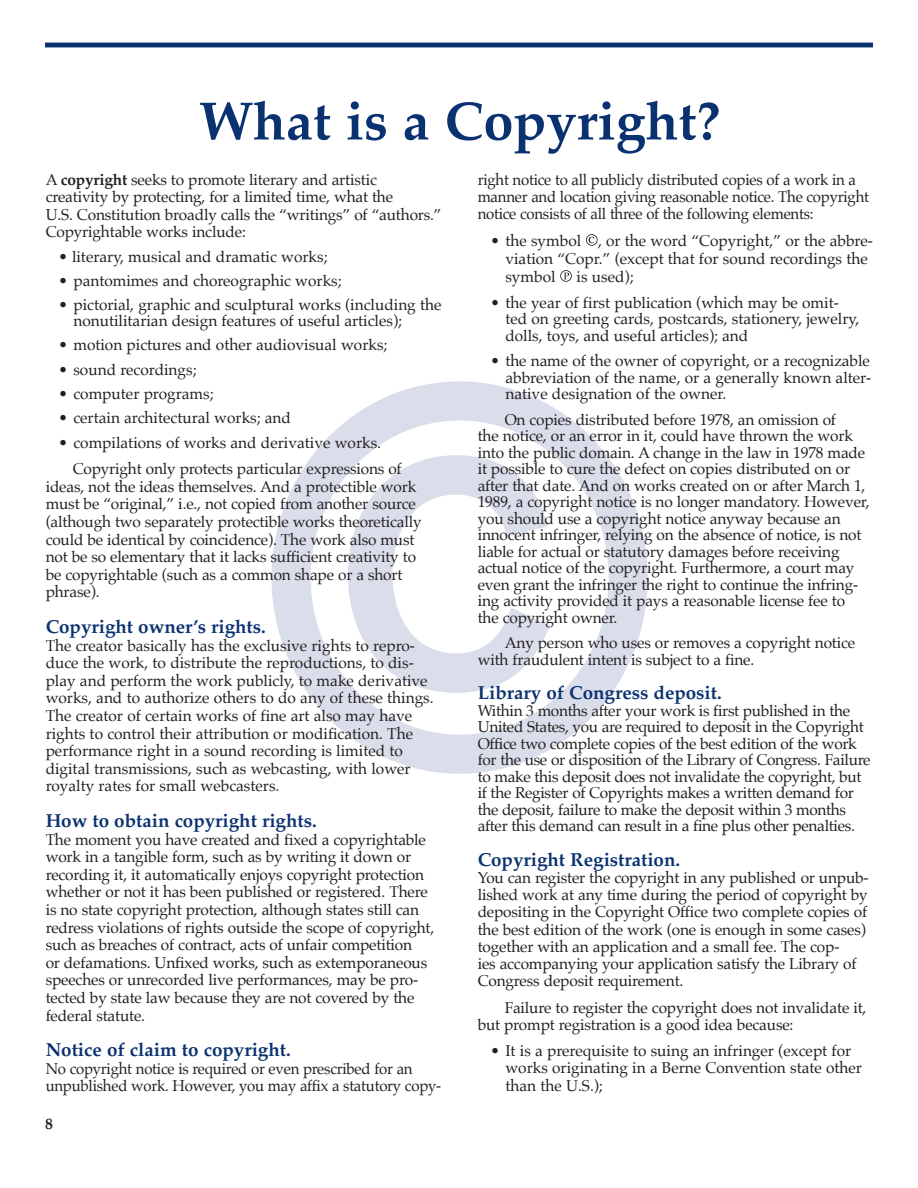
<style>
.page{position:relative;width:918px;height:1188px;background:#fff}
.page>*{position:absolute;margin:0;border:0;box-sizing:border-box;transform-origin:0 0}
.new_head{font:700 54px "Palatino";color:#0b3270}
.subheads{font:700 18.75px "Palatino";color:#0b3270}
.sub_copy_1st_par{font:15.75px/17.5px "Palatino";letter-spacing:-.01em;color:#231f20}
.subheads-2{font:15.75px/16.5px "Palatino";letter-spacing:-.01em;color:#231f20}
.copyright_indents{font:15.75px/17.2px "Palatino";color:#231f20}
.indents{font:15.75px/16.5px "Palatino";color:#231f20}
.sub_copy_1st_par-2{font:15.75px/17.2px "Palatino";letter-spacing:-.01em;color:#231f20;scale:.95 1}
.t1{font:700 15.75px "Palatino";color:#231f20}
.s1{font-weight:700}
</style>
<div class="page">
<svg style="left:291px;top:401px;width:337px;height:353px"></svg>
<div style="left:272px;top:381px;width:376px;height:393px;border:39px solid #daddea;border-radius:50%"></div>
<img style="left:348px;top:456px;width:202px;height:237px">
<hr style="left:45px;top:43px;width:828px;height:4px;background:#0b3270">
<svg style="left:586px;top:234px;width:11px;height:12px"></svg>
<svg style="left:560px;top:270px;width:12px;height:12px"></svg>
<p class="new_head" style="left:199px;top:75px;width:523px">What is a Copyright?</p>
<p class="sub_copy_1st_par" style="left:46px;top:170px;width:398px">A <span class="s1">copyright</span> seeks to promote literary and artistic creativity by protecting, for a limited time, what the<br>U.S. Constitution broadly calls the “writings” of “authors.” Copyrightable works include:</p>
<p class="copyright_indents" style="left:58px;top:248px;width:271px">• literary, musical and dramatic works;</p>
<p class="copyright_indents" style="left:58px;top:272px;width:285px">• pantomimes and choreographic works;</p>
<p class="copyright_indents" style="left:73px;top:297px;width:370px;line-height:15.3px;text-indent:-15px">• pictorial, graphic and sculptural works (including the nonutilitarian design features of useful articles);</p>
<p class="copyright_indents" style="left:58px;top:336px;width:331px">• motion pictures and other audiovisual works;</p>
<p class="copyright_indents" style="left:58px;top:360px;width:140px">• sound recordings;</p>
<p class="copyright_indents" style="left:58px;top:385px;width:157px">• computer programs;</p>
<p class="copyright_indents" style="left:58px;top:409px;width:234px">• certain architectural works; and</p>
<p class="copyright_indents" style="left:58px;top:433px;width:324px">• compilations of works and derivative works.</p>
<p class="subheads-2" style="left:46px;top:460px;width:377px;line-height:17.5px;text-indent:27px">Copyright only protects particular expressions of ideas, not the ideas themselves. And a protectible work must be “original,” i.e., not copied from another source (although two separately protectible works theoretically could be identical by coincidence). The work also must not be so elementary that it lacks sufficient creativity to be copyrightable (such as a common shape or a short phrase).</p>
<p class="subheads" style="left:46px;top:611px;width:222px">Copyright owner’s rights.</p>
<p class="sub_copy_1st_par" style="left:46px;top:636px;width:390px">The creator basically has the exclusive rights to repro&shy;duce the work, to distribute the reproductions, to dis&shy;play and perform the work publicly, to make derivative works, and to authorize others to do any of these things.<br>The creator of certain works of fine art also may have rights to control their attribution or modification. The performance right in a sound recording is limited to digital transmissions, such as webcasting, with lower royalty rates for small webcasters.</p>
<p class="subheads" style="left:46px;top:805px;width:273px">How to obtain copyright rights.</p>
<p class="sub_copy_1st_par" style="left:46px;top:830px;width:390px">The moment you have created and fixed a copyrightable work in a tangible form, such as by writing it down or recording it, it automatically enjoys copyright protection whether or not it has been published or registered. There is no state copyright protection, although states still can redress violations of rights outside the scope of copyright, such as breaches of contract, acts of unfair competition<br>or defamations. Unfixed works, such as extemporaneous speeches or unrecorded live performances, may be pro&shy;tected by state law because they are not covered by the federal statute.</p>
<p class="subheads" style="left:46px;top:1034px;width:247px">Notice of claim to copyright.</p>
<p class="sub_copy_1st_par-2" style="left:46px;top:1060px;width:418px">No copyright notice is required or even prescribed for an unpublished work. However, you may affix a statutory copy-</p>
<p class="sub_copy_1st_par-2" style="left:478px;top:171px;width:413px">right notice to all publicly distributed copies of a work in a manner and location giving reasonable notice. The copyright notice consists of all three of the following elements:</p>
<p class="indents" style="left:505px;top:232px;width:369px;line-height:18px;text-indent:-15px">• the symbol , or the word “Copyright,” or the abbre&shy;viation “Copr.” (except that for sound recordings the symbol</p>
<p class="indents" style="left:577px;top:268px;width:58px">is used);</p>
<p class="indents" style="left:505px;top:294px;width:355px;text-indent:-15px">• the year of first publication (which may be omit&shy;ted on greeting cards, postcards, stationery, jewelry, dolls, toys, and useful articles); and</p>
<p class="indents" style="left:505px;top:352px;width:367px;text-align:justify;text-indent:-15px">• the name of the owner of copyright, or a recognizable abbreviation of the name, or a generally known alter&shy;native designation of the owner.</p>
<p class="subheads-2" style="left:478px;top:411px;width:393px;text-indent:27px">On copies distributed before 1978, an omission of<br>the notice, or an error in it, could have thrown the work into the public domain. A change in the law in 1978 made it possible to cure the defect on copies distributed on or after that date. And on works created on or after March 1, 1989, a copyright notice is no longer mandatory. However, you should use a copyright notice anyway because an innocent infringer, relying on the absence of notice, is not liable for actual or statutory damages before receiving actual notice of the copyright. Furthermore, a court may even grant the infringer the right to continue the infring&shy;ing activity provided it pays a reasonable license fee to the copyright owner.</p>
<p class="subheads-2" style="left:478px;top:634px;width:379px;text-indent:27px">Any person who uses or removes a copyright notice with fraudulent intent is subject to a fine.</p>
<p class="subheads" style="left:478px;top:677px;width:246px">Library of Congress deposit.</p>
<p class="sub_copy_1st_par" style="left:478px;top:702px;width:395px;line-height:16.5px">Within 3 months after your work is first published in the United States, you are required to deposit in the Copyright Office two complete copies of the best edition of the work for the use or disposition of the Library of Congress. Failure to make this deposit does not invalidate the copyright, but if the Register of Copyrights makes a written demand for the deposit, failure to make the deposit within 3 months after this demand can result in a fine plus other penalties.</p>
<p class="subheads" style="left:478px;top:843px;width:204px">Copyright Registration.</p>
<p class="sub_copy_1st_par" style="left:478px;top:869px;width:393px">You can register the copyright in any published or unpub&shy;lished work at any time during the period of copyright by depositing in the Copyright Office two complete copies of the best edition of the work (one is enough in some cases) together with an application and a small fee. The cop-<br>ies accompanying your application satisfy the Library of Congress deposit requirement.</p>
<p class="subheads-2" style="left:478px;top:999px;width:390px;line-height:17.2px;text-indent:27px">Failure to register the copyright does not invalidate it, but prompt registration is a good idea because:</p>
<p class="copyright_indents" style="left:505px;top:1042px;width:358px;text-indent:-15px">• It is a prerequisite to suing an infringer (except for works originating in a Berne Convention state other than the U.S.);</p>
<p class="t1" style="left:45px;top:1110px;width:9px">8</p>
</div>
